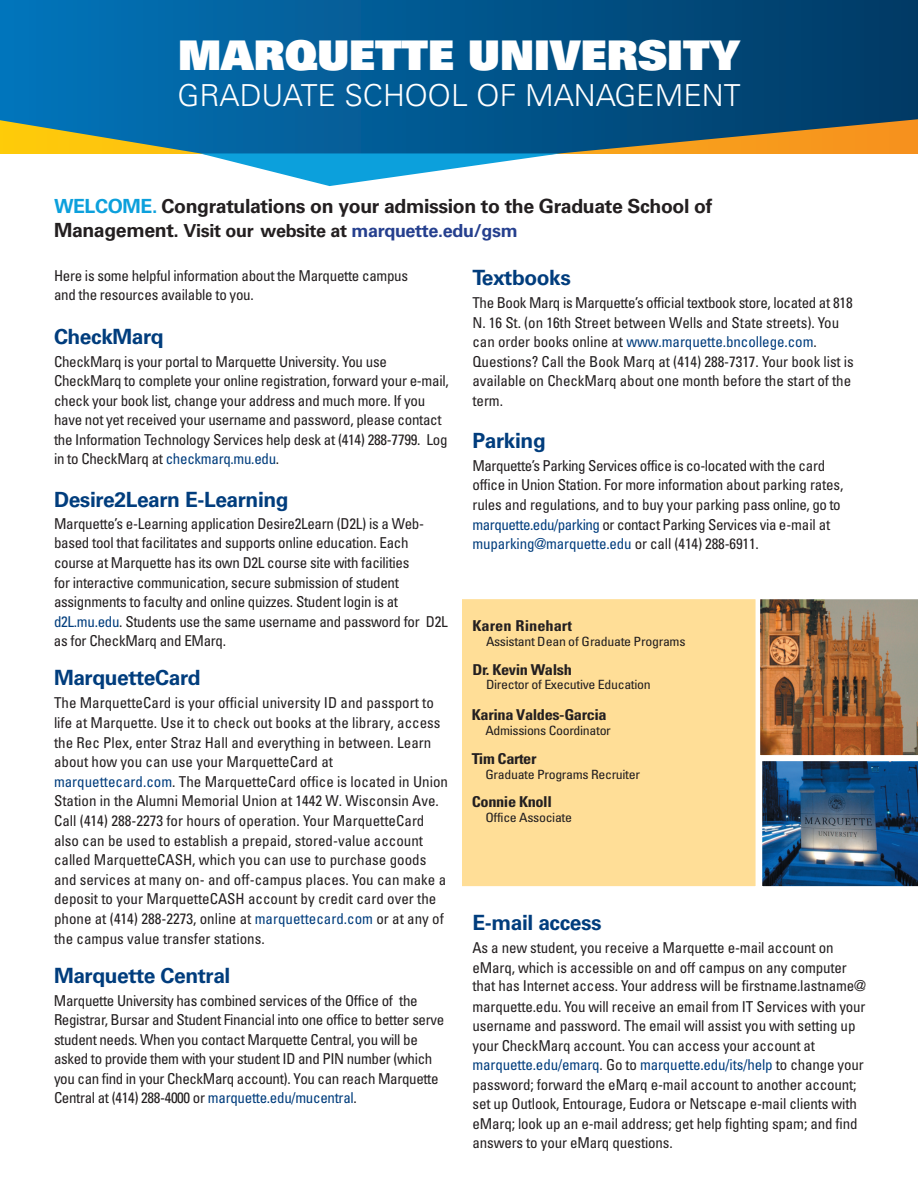
<style>
.page{position:relative;width:918px;height:1188px;background:#fff}
.page>*{position:absolute;margin:0;border:0;box-sizing:border-box;transform-origin:0 0}
.t1{font:40.95px "Univers LT Std X Black";color:#fff}
.t2{font:300 30.3px "Univers LT Std";color:#fff}
.t3{font:26.25px "ITC Garamond Std";letter-spacing:-.03em;color:#fff}
.t4{font:23.25px "ITC Garamond Std";letter-spacing:-.03em;color:#fff}
.text{font:700 21px "Univers LT Std";letter-spacing:-.02em;color:#013d7d}
.blue_head{font:700 19.5px "Univers LT Std";letter-spacing:-.02em;color:#231f20}
.blue_head-2{font:700 18px "Univers LT Std";letter-spacing:-.02em;color:#231f20}
.text-2{font:condensed 15px/19.5px "Univers LT Std";letter-spacing:-.01em;color:#231f20}
.t5{font:700 condensed 15px "Univers LT Std";letter-spacing:-.025em;color:#231f20;scale:1.09 1}
.t6{font:700 condensed 15px "Univers LT Std";color:#231f20;scale:1.09 1}
.t7{font:condensed 12.75px "Univers LT Std";letter-spacing:-.025em;color:#231f20;scale:1.09 1}
.s1{font-size:23.25px}
.s2{color:#0ca0dc}
.s3{font-size:19.5px}
.s4{color:#253f8e}
.s5{color:#013d7d}
</style>
<div class="page">
<div style="left:460px;top:598px;width:297px;height:290px;background:#ffde97"></div>
<div style="left:459px;top:596px;width:300px;height:293px;border:3px solid #fff"></div>
<img style="left:757px;top:596px;width:161px;height:293px">
<svg style="left:0;top:0;width:918px;height:154px;background:#125d86"></svg>
<svg style="left:200px;top:153px;width:360px;height:33px"></svg>
<p class="t3" style="left:367px;top:27px;width:273px"><span class="s1">to</span> Marquette University’s</p>
<p class="t4" style="left:482px;top:54px;width:410px">GRADUATE SCHOOL OF MANAGEMENT</p>
<p class="t1" style="left:178px;top:28px;width:563px">MARQUETTE UNIVERSITY</p>
<p class="t2" style="left:177px;top:77px;width:565px">GRADUATE SCHOOL OF MANAGEMENT</p>
<p class="blue_head" style="left:54px;top:195px;width:660px"><span class="s2">WELCOME.</span> Congratulations on your admission to the Graduate School of</p>
<p class="blue_head-2" style="left:54px;top:220px;width:465px"><span class="s3">Management.</span> Visit our website at <span class="s4">marquette.edu/gsm</span></p>
<p class="text-2" style="left:54px;top:266px;width:356px">Here is some helpful information about the Marquette campus and the resources available to you.</p>
<p class="text" style="left:54px;top:324px;width:111px">CheckMarq</p>
<p class="text-2" style="left:54px;top:351px;width:396px">CheckMarq is your portal to Marquette University. You use CheckMarq to complete your online registration, forward your e-mail, check your book list, change your address and much more. If you have not yet received your username and password, please contact the Information Technology Services help desk at (414) 288-7799. Log in to CheckMarq at <span class="s5">checkmarq.mu.edu</span>.</p>
<p class="text" style="left:54px;top:487px;width:236px">Desire2Learn E-Learning</p>
<p class="text-2" style="left:54px;top:515px;width:372px;line-height:18.5px">Marquette’s e-Learning application Desire2Learn (D2L) is a Web&shy;based tool that facilitates and supports online education. Each</p>
<p class="text-2" style="left:54px;top:553px;width:395px">course at Marquette has its own D2L course site with facilities<br>for interactive communication, secure submission of student assignments to faculty and online quizzes. Student login is at <span class="s5">d2L.mu.edu</span>. Students use the same username and password for D2L as for CheckMarq and EMarq.</p>
<p class="text" style="left:54px;top:666px;width:148px">MarquetteCard</p>
<p class="text-2" style="left:54px;top:693px;width:396px">The MarquetteCard is your official university ID and passport to life at Marquette. Use it to check out books at the library, access the Rec Plex, enter Straz Hall and everything in between. Learn about how you can use your MarquetteCard at <span class="s5">marquettecard.com</span>. The MarquetteCard office is located in Union Station in the Alumni Memorial Union at 1442 W. Wisconsin Ave.<br>Call (414) 288-2273 for hours of operation. Your MarquetteCard also can be used to establish a prepaid, stored-value account called MarquetteCASH, which you can use to purchase goods and services at many on- and off-campus places. You can make a deposit to your MarquetteCASH account by credit card over the phone at (414) 288-2273, online at <span class="s5">marquettecard.com</span> or at any of the campus value transfer stations.</p>
<p class="text" style="left:54px;top:963px;width:178px">Marquette Central</p>
<p class="text-2" style="left:54px;top:990px;width:392px">Marquette University has combined services of the Office of the Registrar, Bursar and Student Financial into one office to better serve student needs. When you contact Marquette Central, you will be asked to provide them with your student ID and PIN number (which you can find in your CheckMarq account). You can reach Marquette Central at (414) 288-4000 or <span class="s5">marquette.edu/mucentral</span>.</p>
<p class="text" style="left:472px;top:266px;width:100px">Textbooks</p>
<p class="text-2" style="left:472px;top:293px;width:383px">The Book Marq is Marquette’s official textbook store, located at 818<br>N. 16 St. (on 16th Street between Wells and State streets). You can order books online at <span class="s5">www.marquette.bncollege.com</span>.<br>Questions? Call the Book Marq at (414) 288-7317. Your book list is available on CheckMarq about one month before the start of the term.</p>
<p class="text" style="left:472px;top:428px;width:75px">Parking</p>
<p class="text-2" style="left:472px;top:456px;width:372px">Marquette’s Parking Services office is co-located with the card office in Union Station. For more information about parking rates, rules and regulations, and to buy your parking pass online, go to <span class="s5">marquette.edu/parking</span> or contact Parking Services via e-mail at <span class="s5">muparking@marquette.edu</span> or call (414) 288-6911.</p>
<p class="t6" style="left:472px;top:616px;width:93px">Karen Rinehart</p>
<p class="t7" style="left:486px;top:633px;width:185px">Assistant Dean of Graduate Programs</p>
<p class="t5" style="left:472px;top:661px;width:93px">Dr. Kevin Walsh</p>
<p class="t7" style="left:486px;top:677px;width:153px">Director of Executive Education</p>
<p class="t7" style="left:485px;top:723px;width:117px">Admissions Coordinator</p>
<p class="t5" style="left:472px;top:749px;width:61px">Tim Carter</p>
<p class="t7" style="left:485px;top:766px;width:143px">Graduate Programs Recruiter</p>
<p class="t5" style="left:472px;top:793px;width:75px">Connie Knoll</p>
<p class="t7" style="left:485px;top:810px;width:81px">Office Associate</p>
<p class="text" style="left:472px;top:911px;width:131px">E-mail access</p>
<p class="text-2" style="left:472px;top:938px;width:395px;line-height:18.9px">As a new student, you receive a Marquette e-mail account on eMarq, which is accessible on and off campus on any computer that has Internet access. Your address will be firstname.lastname@</p>
<p class="text-2" style="left:472px;top:997px;width:395px">marquette.edu. You will receive an email from IT Services with your username and password. The email will assist you with setting up your CheckMarq account. You can access your account at <span class="s5">marquette.edu/emarq</span>. Go to <span class="s5">marquette.edu/its/help</span> to change your password; forward the eMarq e-mail account to another account; set up Outlook, Entourage, Eudora or Netscape e-mail clients with eMarq; look up an e-mail address; get help fighting spam; and find answers to your eMarq questions.</p>
</div>
